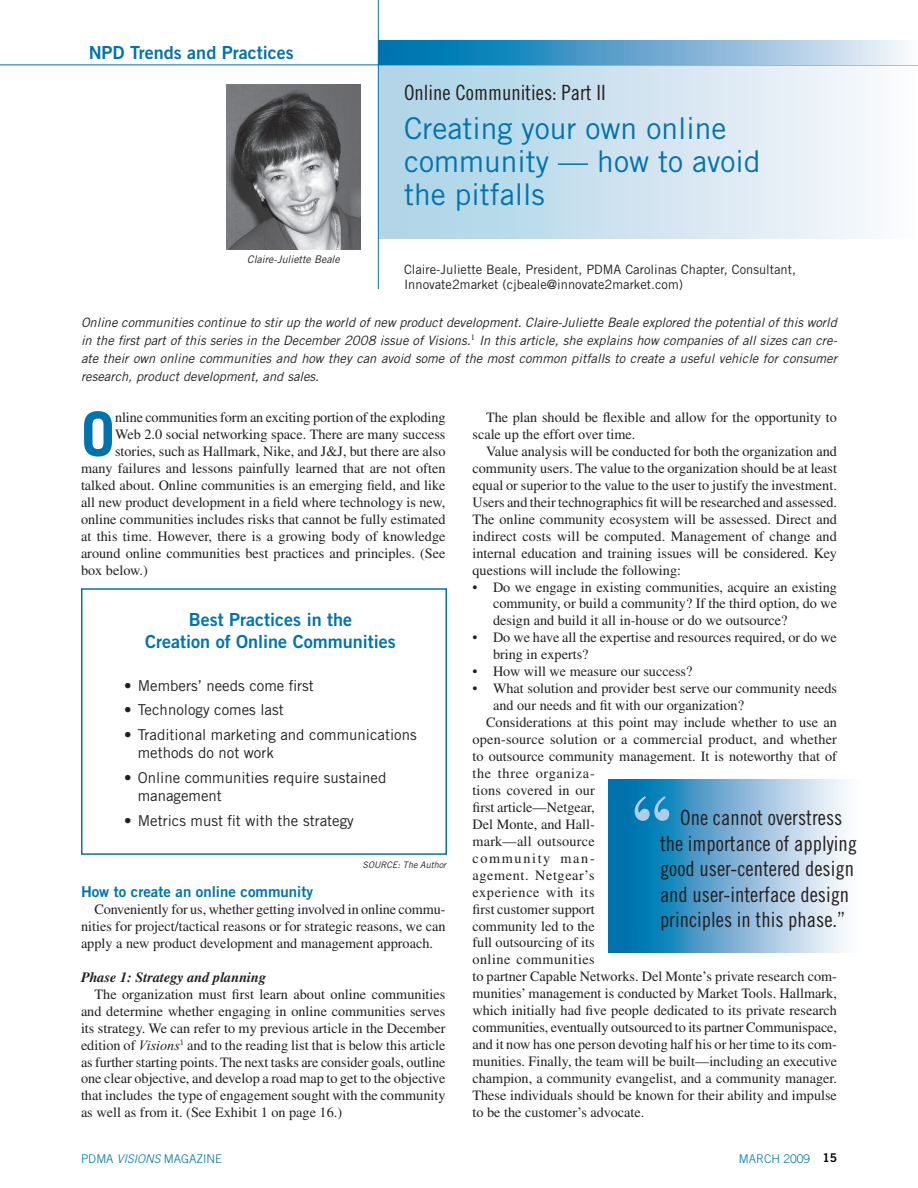
<style>
.page{position:relative;width:918px;height:1188px;background:#fff}
.page>*{position:absolute;margin:0;border:0;box-sizing:border-box;transform-origin:0 0}
.t1{font:700 75.6px "Bodoni BT";color:#b1cde6}
.A_-_Text_-_first_par{font:700 61.2px "Trade Gothic";color:#0073ae}
.Headline{font:30px/33px "Trade Gothic";color:#0073ae}
.Pull_Quote_16{font:21px/25.5px "Trade Gothic Cond Eighteen";color:#231f20;text-align:center}
.Headline_-_Intro{font:21px "Trade Gothic Cond Eighteen";color:#231f20}
.boxhead{font:18px/21.6px "Trade Gothic Bold Two";color:#0073ae;text-align:center}
.A_-_Section{font:18px "Trade Gothic Bold Two";color:#0073ae}
.Box_numbered_list{font:15px/18px "Trade Gothic";color:#231f20}
.A_-_Subhead{font:15px "Trade Gothic Bold Two";color:#0073ae}
.A_-_Text_-_Indent{font:14.25px/17px "Times";color:#231f20;text-align:justify}
.A_-_Text_-_first_par-2{font:14.25px "Times";color:#231f20}
.A_-_Text_bullet{font:14.25px/17px "Times";color:#231f20}
.A_-_Subhead_2{font:italic 700 14.25px "Times";color:#231f20}
.Intro_Text{font:italic 12.9px/18px "Trade Gothic";color:#231f20;text-align:justify}
.Author_Bio{font:12.9px/15.5px "Trade Gothic";color:#231f20}
.t2{font:300 12px "Trade Gothic";color:#0073ae}
.Author_Caption{font:italic 10.5px "Trade Gothic";color:#231f20}
.Source_line_-_exhibi{font:italic 9px "Trade Gothic";color:#231f20}
.s1{font-family:"Times New Roman";font-style:italic}
.s2{font-style:italic}
.s3{font-family:"Trade Gothic Bold Two";font-weight:400;color:#000}
</style>
<div class="page">
<div style="left:378px;top:64px;width:540px;height:174px;background:linear-gradient(to right,#a9d2e5,#fbfafd)"></div>
<hr style="left:378px;top:0;width:1px;height:289px;background:#0073ae">
<hr style="left:0;top:64px;width:918px;height:1px;background:#0073ae">
<svg style="left:379px;top:40px;width:527px;height:24px;background:#67aad1"></svg>
<img style="left:226px;top:84px;width:134px;height:165px">
<div style="left:81px;top:588px;width:366px;height:267px;border:2px solid #0073ae"></div>
<svg style="left:608px;top:780px;width:238px;height:173px;background:#6faed2"></svg>
<p class="A_-_Section" style="left:89px;top:41px;width:207px">NPD Trends and Practices</p>
<p class="Author_Caption" style="left:247px;top:253px;width:94px">Claire-Juliette Beale</p>
<p class="Headline_-_Intro" style="left:404px;top:81px;width:203px">Online Communities: Part II</p>
<p class="Headline" style="left:404px;top:111px;width:358px">Creating your own online community — how to avoid the pitfalls</p>
<p class="Author_Bio" style="left:404px;top:261px;width:393px">Claire-Juliette Beale, President, PDMA Carolinas Chapter, Consultant,<br>Innovate2market (cjbeale@innovate2market.com)</p>
<p class="Intro_Text" style="left:81px;top:313px;width:758px">Online communities continue to stir up the world of new product development. Claire-Juliette Beale explored the potential of this world in the first part of this series in the December 2008 issue of Visions.<sup>1</sup> In this article, she explains how companies of all sizes can cre&shy;ate their own online communities and how they can avoid some of the most common pitfalls to create a useful vehicle for consumer research, product development, and sales.</p>
<p class="A_-_Text_-_first_par" style="left:81px;top:397px;width:36px">O</p>
<p class="A_-_Text_-_first_par-2" style="left:115px;top:409px;width:332px">nline communities form an exciting portion of the exploding</p>
<p class="A_-_Text_-_first_par-2" style="left:115px;top:426px;width:332px">Web 2.0 social networking space. There are many success</p>
<p class="A_-_Text_-_first_par-2" style="left:115px;top:443px;width:332px">stories, such as Hallmark, Nike, and J&amp;J, but there are also</p>
<p class="A_-_Text_-_first_par-2" style="left:81px;top:460px;width:366px">many failures and lessons painfully learned that are not often</p>
<p class="A_-_Text_-_first_par-2" style="left:81px;top:477px;width:366px">talked about. Online communities is an emerging field, and like</p>
<p class="A_-_Text_-_first_par-2" style="left:81px;top:494px;width:366px">all new product development in a field where technology is new,</p>
<p class="A_-_Text_-_first_par-2" style="left:81px;top:511px;width:366px">online communities includes risks that cannot be fully estimated</p>
<p class="A_-_Text_-_first_par-2" style="left:81px;top:528px;width:366px">at this time. However, there is a growing body of knowledge</p>
<p class="A_-_Text_-_first_par-2" style="left:81px;top:545px;width:366px">around online communities best practices and principles. (See</p>
<p class="A_-_Text_-_first_par-2" style="left:81px;top:562px;width:68px">box below.)</p>
<p class="boxhead" style="left:145px;top:609px;width:252px">Best Practices in the<br>Creation of Online Communities</p>
<p class="Box_numbered_list" style="left:124px;top:676px;width:191px">• Members’ needs come first</p>
<p class="Box_numbered_list" style="left:124px;top:701px;width:161px">• Technology comes last</p>
<p class="Box_numbered_list" style="left:138px;top:726px;width:280px;text-indent:-14px">• Traditional marketing and communications methods do not work</p>
<p class="Box_numbered_list" style="left:138px;top:768px;width:250px;text-indent:-14px">• Online communities require sustained management</p>
<p class="Box_numbered_list" style="left:124px;top:811px;width:231px">• Metrics must fit with the strategy</p>
<p class="Source_line_-_exhibi" style="left:363px;top:859px;width:85px">SOURCE: The Author</p>
<p class="A_-_Subhead" style="left:81px;top:882px;width:234px">How to create an online community</p>
<p class="A_-_Text_-_Indent" style="left:81px;top:900px;width:366px;text-indent:14px">Conveniently for us, whether getting involved in online commu&shy;nities for project/tactical reasons or for strategic reasons, we can apply a new product development and management approach.</p>
<p class="A_-_Subhead_2" style="left:81px;top:969px;width:187px">Phase 1: Strategy and planning</p>
<p class="A_-_Text_-_Indent" style="left:81px;top:985px;width:366px;text-indent:14px">The organization must first learn about online communities and determine whether engaging in online communities serves its strategy. We can refer to my previous article in the December edition of <span class="s1">Visions</span><sup>1</sup> and to the reading list that is below this article as further starting points. The next tasks are consider goals, outline one clear objective, and develop a road map to get to the objective that includes the type of engagement sought with the community as well as from it. (See Exhibit 1 on page 16.)</p>
<p class="A_-_Text_-_Indent" style="left:472px;top:409px;width:366px;text-indent:14px">The plan should be flexible and allow for the opportunity to scale up the effort over time.</p>
<p class="A_-_Text_-_Indent" style="left:472px;top:443px;width:366px;text-indent:14px">Value analysis will be conducted for both the organization and community users. The value to the organization should be at least equal or superior to the value to the user to justify the investment.<br>Users and their technographics fit will be researched and assessed.<br>The online community ecosystem will be assessed. Direct and indirect costs will be computed. Management of change and internal education and training issues will be considered. Key questions will include the following:</p>
<p class="A_-_Text_bullet" style="left:493px;top:578px;width:346px;text-align:justify;text-indent:-21px">• Do we engage in existing communities, acquire an existing community, or build a community? If the third option, do we design and build it all in-house or do we outsource?</p>
<p class="A_-_Text_bullet" style="left:493px;top:629px;width:345px;text-indent:-21px">• Do we have all the expertise and resources required, or do we bring in experts?</p>
<p class="A_-_Text_bullet" style="left:472px;top:663px;width:222px">• How will we measure our success?</p>
<p class="A_-_Text_bullet" style="left:493px;top:680px;width:346px;text-indent:-21px">• What solution and provider best serve our community needs and our needs and fit with our organization?</p>
<p class="A_-_Text_-_Indent" style="left:472px;top:714px;width:366px;text-align:left;text-indent:14px">Considerations at this point may include whether to use an open-source solution or a commercial product, and whether to outsource community management. It is noteworthy that of the three organiza-<br>tions covered in our<br>first article—Netgear,<br>Del Monte, and Hall-<br>mark—all outsource<br>community man-<br>agement. Netgear’s<br>experience with its<br>first customer support<br>community led to the<br>full outsourcing of its<br>online communities<br>to partner Capable Networks. Del Monte’s private research com&shy;munities’ management is conducted by Market Tools. Hallmark, which initially had five people dedicated to its private research communities, eventually outsourced to its partner Communispace, and it now has one person devoting half his or her time to its com&shy;munities. Finally, the team will be built—including an executive champion, a community evangelist, and a community manager.<br>These individuals should be known for their ability and impulse to be the customer’s advocate.</p>
<p class="t1" style="left:630px;top:775px;width:44px">“</p>
<p class="Pull_Quote_16" style="left:660px;top:805px;width:199px">One cannot overstress<br>the importance of applying good user-centered design and user-interface design principles in this phase.”</p>
<p class="t2" style="left:81px;top:1152px;width:142px">PDMA <span class="s2">VISIONS</span> MAGAZINE</p>
<p class="t2" style="left:739px;top:1152px;width:100px">MARCH 2009 <span class="s3">15</span></p>
</div>
